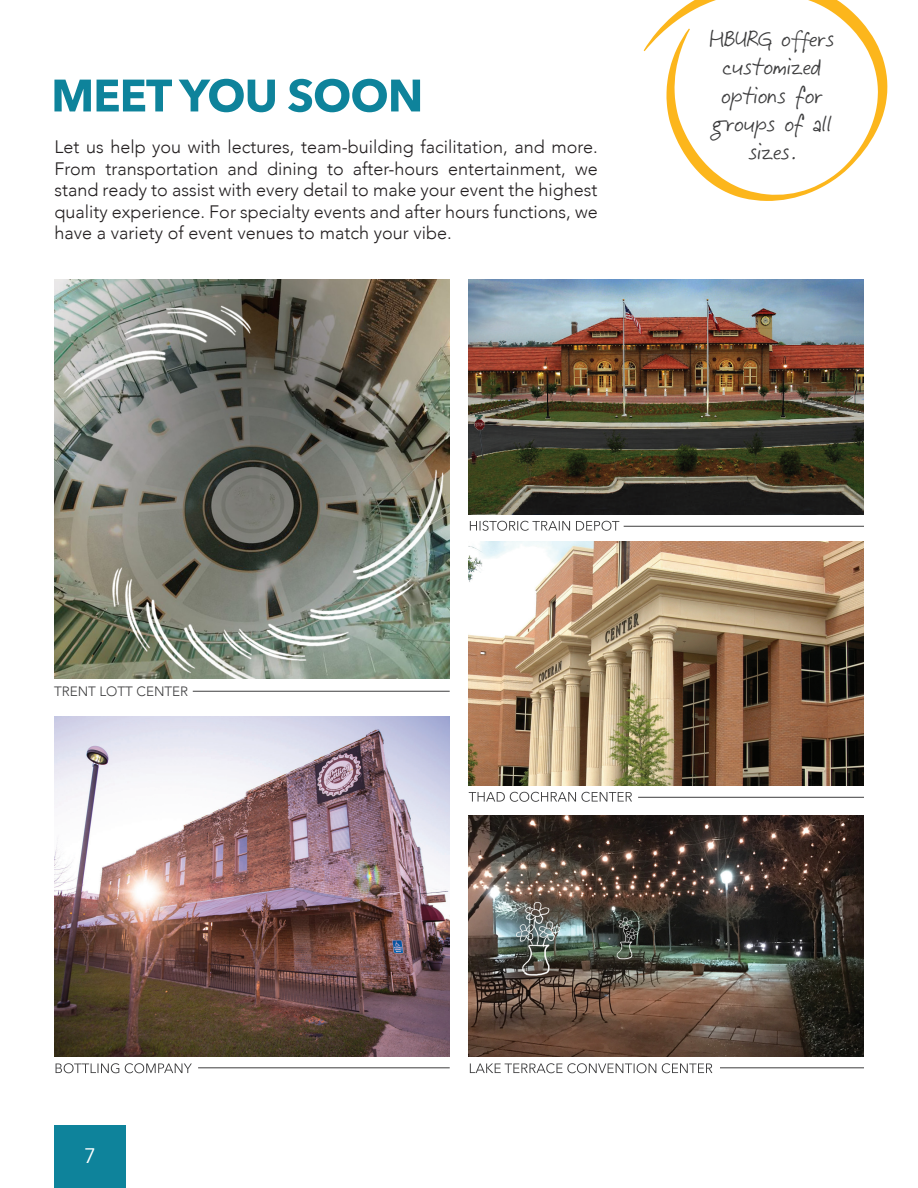
<style>
.page{position:relative;width:918px;height:1188px;background:#fff}
.page>*{position:absolute;margin:0;border:0;box-sizing:border-box;transform-origin:0 0}
.Corner_text{font:23.4px/28.2px "Jeff Script";color:#3e3e3f;text-align:center}
.t1{font:21px "Avenir Next";color:#fff}
.body{font:300 18px/21.6px "Avenir";color:#231f20;text-align:justify}
.t2{font:300 13.5px "Avenir";color:#3e3e3f}
</style>
<div class="page">
<svg style="left:54px;top:79px;width:366px;height:33px"></svg>
<img style="left:469px;top:280px;width:395px;height:235px">
<svg style="left:470px;top:521px;width:149px;height:10px"></svg>
<hr style="left:624px;top:526px;width:240px;height:1px;background:#3e3e3f">
<img style="left:54px;top:716px;width:396px;height:341px">
<svg style="left:56px;top:1063px;width:136px;height:10px"></svg>
<hr style="left:198px;top:1067px;width:252px;height:1px;background:#3e3e3f">
<img style="left:469px;top:815px;width:395px;height:242px">
<svg style="left:470px;top:1063px;width:242px;height:10px"></svg>
<hr style="left:720px;top:1067px;width:144px;height:1px;background:#3e3e3f">
<img style="left:54px;top:280px;width:396px;height:399px">
<img style="left:469px;top:542px;width:395px;height:244px">
<svg style="left:469px;top:792px;width:163px;height:10px"></svg>
<hr style="left:638px;top:797px;width:226px;height:1px;background:#3e3e3f">
<hr style="left:193px;top:691px;width:257px;height:1px;background:#3e3e3f">
<div style="left:54px;top:1125px;width:72px;height:63px;background:#0e839b"></div>
<svg style="left:644px;top:0;width:243px;height:201px"></svg>
<p class="body" style="left:54px;top:136px;width:545px">Let us help you with lectures, team-building facilitation, and more.<br>From transportation and dining to after-hours entertainment, we stand ready to assist with every detail to make your event the highest quality experience. For specialty events and after hours functions, we have a variety of event venues to match your vibe.</p>
<p class="Corner_text" style="left:710px;top:25px;width:126px">HBURG offers</p>
<p class="Corner_text" style="left:723px;top:53px;width:100px">customized</p>
<p class="Corner_text" style="left:712px;top:81px;width:121px">options for groups of all</p>
<p class="Corner_text" style="left:749px;top:138px;width:48px">sizes.</p>
<p class="t2" style="left:54px;top:683px;width:136px">TRENT LOTT CENTER</p>
<p class="t1" style="left:84px;top:1138px;width:14px">7</p>
</div>
